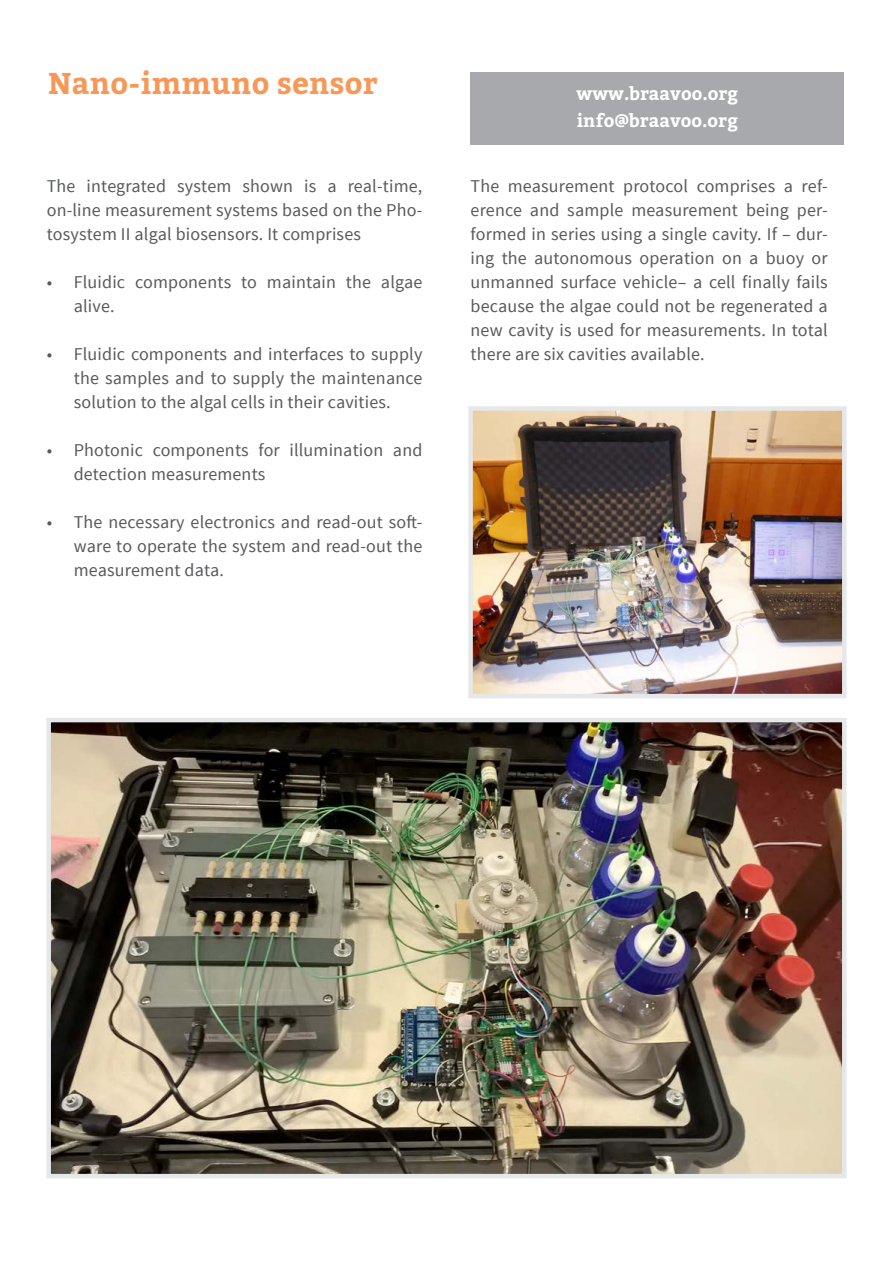
<style>
.page{position:relative;width:893px;height:1263px;background:#fff}
.page>*{position:absolute;margin:0;border:0;box-sizing:border-box;transform-origin:0 0}
.t1{font:700 30px "Bitter";letter-spacing:.01em;color:#f79758}
.t2{font:18px/24px "Source Sans Pro";letter-spacing:.01em;color:#58595b;text-align:justify}
.t3{font:700 18px/27px "Bitter";color:#fff}
</style>
<div class="page">
<div style="left:471px;top:72px;width:373px;height:72px;background:#a7a9ac"></div>
<img style="left:473px;top:411px;width:368px;height:282px">
<div style="left:468px;top:406px;width:378px;height:292px;border:4px solid #e6e7e8"></div>
<img style="left:51px;top:723px;width:790px;height:450px">
<div style="left:46px;top:718px;width:800px;height:460px;border:4px solid #e6e7e8"></div>
<h1 class="t1" style="left:48px;top:62px;width:331px">Nano-immuno sensor</h1>
<p class="t2" style="left:47px;top:174px;width:377px">The integrated system shown is a real-time, on-line measurement systems based on the Pho&shy;tosystem II algal biosensors. It comprises</p>
<p class="t2" style="left:74px;top:270px;width:350px;text-indent:-27px">• Fluidic components to maintain the algae alive.</p>
<p class="t2" style="left:74px;top:342px;width:350px;text-indent:-27px">• Fluidic components and interfaces to supply the samples and to supply the maintenance solution to the algal cells in their cavities.</p>
<p class="t2" style="left:74px;top:438px;width:350px;text-indent:-27px">• Photonic components for illumination and detection measurements</p>
<p class="t2" style="left:74px;top:510px;width:350px;text-indent:-27px">• The necessary electronics and read-out soft&shy;ware to operate the system and read-out the measurement data.</p>
<p class="t3" style="left:577px;top:79px;width:163px">www.braavoo.org info@braavoo.org</p>
<p class="t2" style="left:471px;top:174px;width:359px">The measurement protocol comprises a ref&shy;erence and sample measurement being per&shy;formed in series using a single cavity. If – dur&shy;ing the autonomous operation on a buoy or unmanned surface vehicle– a cell finally fails because the algae could not be regenerated a new cavity is used for measurements. In total there are six cavities available.</p>
</div>
